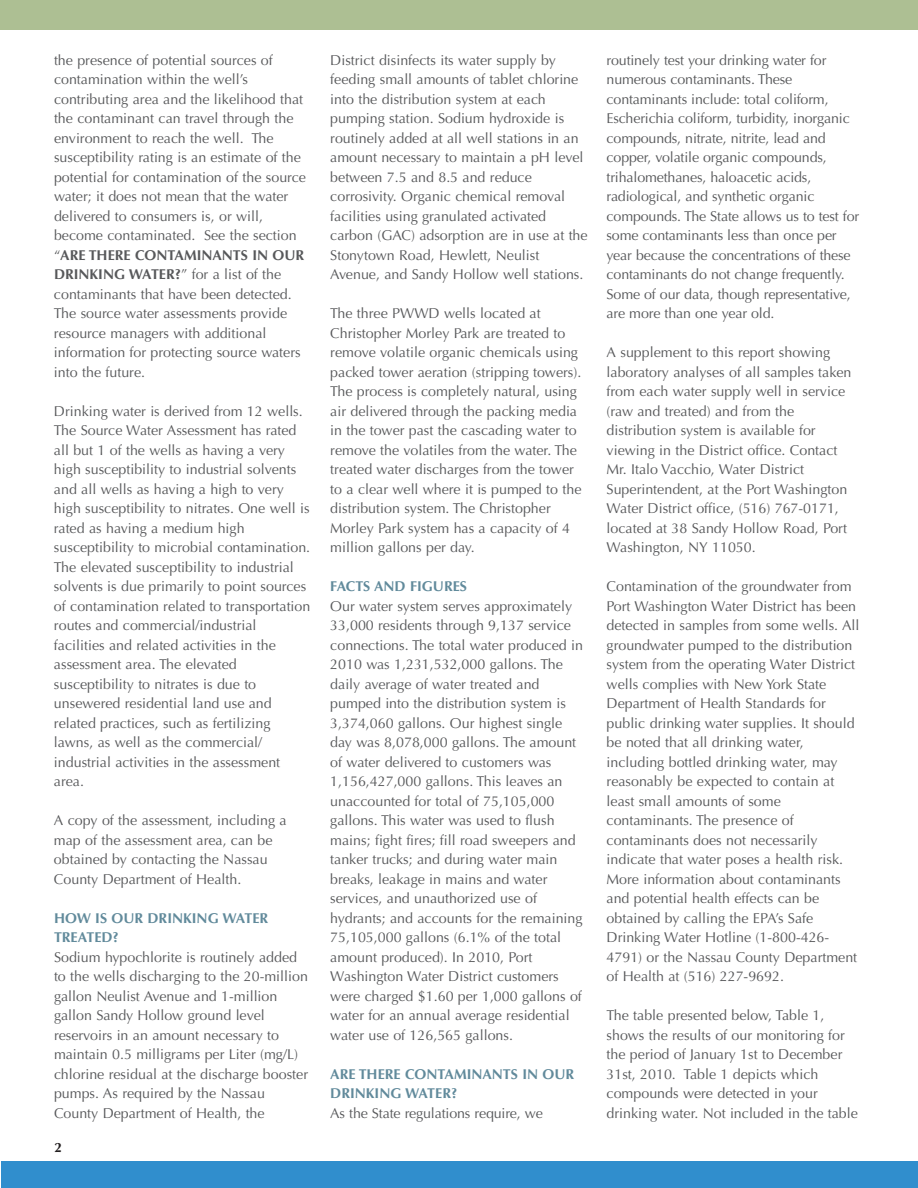
<style>
.page{position:relative;width:918px;height:1188px;background:#fff}
.page>*{position:absolute;margin:0;border:0;box-sizing:border-box;transform-origin:0 0}
.t1{font:14.25px/19.5px "Optima";color:#57585a}
.t2{font:700 14.25px/19.5px "Optima";color:#618a9b}
.t3{font:700 13.5px "Optima";color:#231f20}
.s1{font-weight:700}
</style>
<div class="page">
<div style="left:0;top:0;width:918px;height:30px;background:#adbf93"></div>
<div style="left:2px;top:1161px;width:916px;height:27px;background:#308ecd"></div>
<p class="t1" style="left:54px;top:52px;width:254px">the presence of potential sources of contamination within the well’s contributing area and the likelihood that the contaminant can travel through the environment to reach the well. The susceptibility rating is an estimate of the potential for contamination of the source water; it does not mean that the water delivered to consumers is, or will, become contaminated. See the section “<span class="s1">ARE THERE CONTAMINANTS IN OUR DRINKING WATER?</span>” for a list of the contaminants that have been detected.<br>The source water assessments provide resource managers with additional information for protecting source waters into the future.</p>
<p class="t1" style="left:54px;top:403px;width:258px">Drinking water is derived from 12 wells.<br>The Source Water Assessment has rated all but 1 of the wells as having a very high susceptibility to industrial solvents and all wells as having a high to very high susceptibility to nitrates. One well is rated as having a medium high susceptibility to microbial contamination.<br>The elevated susceptibility to industrial solvents is due primarily to point sources of contamination related to transportation routes and commercial/industrial facilities and related activities in the assessment area. The elevated susceptibility to nitrates is due to unsewered residential land use and related practices, such as fertilizing lawns, as well as the commercial/ industrial activities in the assessment area.</p>
<p class="t1" style="left:54px;top:812px;width:234px">A copy of the assessment, including a map of the assessment area, can be obtained by contacting the Nassau County Department of Health.</p>
<p class="t2" style="left:54px;top:910px;width:216px">HOW IS OUR DRINKING WATER<br>TREATED?</p>
<p class="t1" style="left:54px;top:949px;width:256px">Sodium hypochlorite is routinely added to the wells discharging to the 20-million gallon Neulist Avenue and 1-million gallon Sandy Hollow ground level reservoirs in an amount necessary to maintain 0.5 milligrams per Liter (mg/L) chlorine residual at the discharge booster pumps. As required by the Nassau County Department of Health, the</p>
<p class="t3" style="left:55px;top:1142px;width:9px">2</p>
<p class="t1" style="left:330px;top:52px;width:259px">District disinfects its water supply by feeding small amounts of tablet chlorine into the distribution system at each pumping station. Sodium hydroxide is routinely added at all well stations in an amount necessary to maintain a pH level between 7.5 and 8.5 and reduce corrosivity. Organic chemical removal facilities using granulated activated carbon (GAC) adsorption are in use at the Stonytown Road, Hewlett, Neulist Avenue, and Sandy Hollow well stations.</p>
<p class="t1" style="left:330px;top:305px;width:253px">The three PWWD wells located at Christopher Morley Park are treated to remove volatile organic chemicals using packed tower aeration (stripping towers).<br>The process is completely natural, using air delivered through the packing media in the tower past the cascading water to remove the volatiles from the water. The treated water discharges from the tower to a clear well where it is pumped to the distribution system. The Christopher Morley Park system has a capacity of 4 million gallons per day.</p>
<p class="t2" style="left:330px;top:578px;width:138px">FACTS AND FIGURES</p>
<p class="t1" style="left:330px;top:598px;width:254px">Our water system serves approximately 33,000 residents through 9,137 service connections. The total water produced in 2010 was 1,231,532,000 gallons. The daily average of water treated and pumped into the distribution system is 3,374,060 gallons. Our highest single day was 8,078,000 gallons. The amount of water delivered to customers was 1,156,427,000 gallons. This leaves an unaccounted for total of 75,105,000 gallons. This water was used to flush mains; fight fires; fill road sweepers and tanker trucks; and during water main breaks, leakage in mains and water services, and unauthorized use of hydrants; and accounts for the remaining 75,105,000 gallons (6.1% of the total amount produced). In 2010, Port Washington Water District customers were charged $1.60 per 1,000 gallons of water for an annual average residential water use of 126,565 gallons.</p>
<p class="t2" style="left:330px;top:1066px;width:245px">ARE THERE CONTAMINANTS IN OUR<br>DRINKING WATER?</p>
<p class="t1" style="left:330px;top:1105px;width:214px">As the State regulations require, we</p>
<p class="t1" style="left:607px;top:52px;width:254px">routinely test your drinking water for numerous contaminants. These contaminants include: total coliform, Escherichia coliform, turbidity, inorganic compounds, nitrate, nitrite, lead and copper, volatile organic compounds, trihalomethanes, haloacetic acids, radiological, and synthetic organic compounds. The State allows us to test for some contaminants less than once per year because the concentrations of these contaminants do not change frequently.<br>Some of our data, though representative, are more than one year old.</p>
<p class="t1" style="left:607px;top:344px;width:246px">A supplement to this report showing laboratory analyses of all samples taken from each water supply well in service (raw and treated) and from the distribution system is available for viewing in the District office. Contact Mr. Italo Vacchio, Water District Superintendent, at the Port Washington Water District office, (516) 767-0171, located at 38 Sandy Hollow Road, Port Washington, NY 11050.</p>
<p class="t1" style="left:607px;top:578px;width:254px">Contamination of the groundwater from Port Washington Water District has been detected in samples from some wells. All groundwater pumped to the distribution system from the operating Water District wells complies with New York State Department of Health Standards for public drinking water supplies. It should be noted that all drinking water, including bottled drinking water, may reasonably be expected to contain at least small amounts of some contaminants. The presence of contaminants does not necessarily indicate that water poses a health risk.<br>More information about contaminants and potential health effects can be obtained by calling the EPA’s Safe Drinking Water Hotline (1-800-426- 4791) or the Nassau County Department of Health at (516) 227-9692.</p>
<p class="t1" style="left:607px;top:1007px;width:253px">The table presented below, Table 1, shows the results of our monitoring for the period of January 1st to December 31st, 2010. Table 1 depicts which compounds were detected in your drinking water. Not included in the table</p>
</div>
